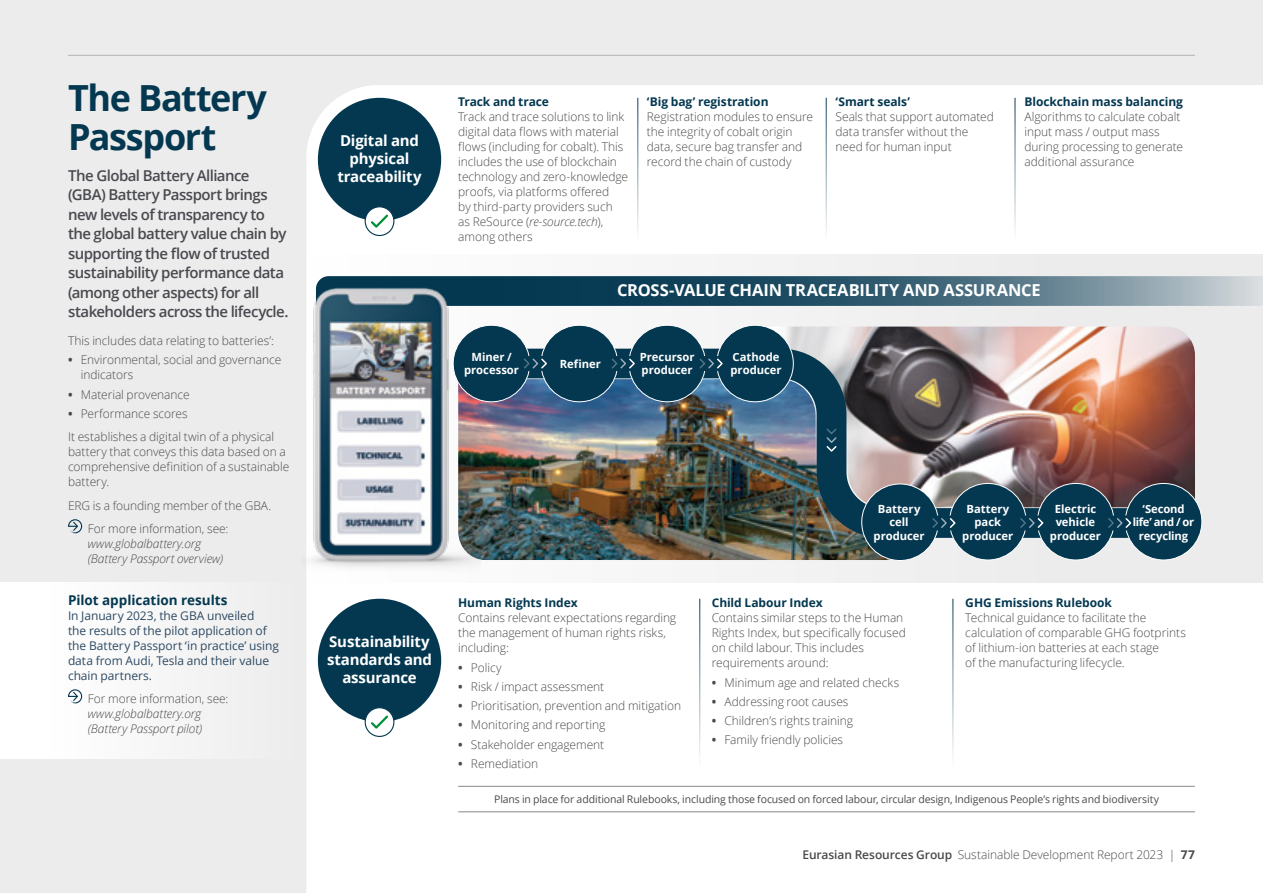
<style>
.page{position:relative;width:1263px;height:893px;background:#edeced}
.page>*{position:absolute;margin:0;border:0;box-sizing:border-box;transform-origin:0 0}
.t1{font:700 36px/39px "Open Sans";letter-spacing:-.035em;color:#043851}
.t2{font:700 16.5px "Open Sans";letter-spacing:-.015em;color:#fff}
.t3{font:600 15px/19.5px "Open Sans";letter-spacing:-.035em;color:#484a4f}
.t4{font:700 15px/18px "Open Sans";letter-spacing:-.015em;color:#fff;text-align:center}
.t5{font:700 13.5px "Open Sans";color:#043851}
.t6{font:300 12px/15px "Open Sans";letter-spacing:-.005em;color:#4a4a49}
.t7{font:12px/15px "Open Sans";letter-spacing:-.005em;color:#2d4a62}
.t8{font:700 12px "Open Sans";letter-spacing:-.005em;color:#043851}
.t9{font:italic 300 12px/15px "Open Sans";letter-spacing:-.01em;color:#4a4a49}
.t10{font:700 11.25px/13.5px "Open Sans";letter-spacing:-.005em;color:#fff;text-align:center}
.t11{font:10.5px "Open Sans";letter-spacing:-.01em;color:#4a4a49}
.s1{font-weight:700}
.s2{font-style:italic}
.s3{font-weight:700;color:#484a4f}
.s4{font-weight:600}
</style>
<div class="page">
<div style="left:0;top:583px;width:306px;height:176px;background:#f7f7f7"></div>
<div style="left:306px;top:85px;width:957px;height:808px;background:#fff"></div>
<div style="left:306px;top:254px;width:957px;height:329px;background:#edeced"></div>
<img style="left:480px;top:553px;width:409px;height:7px">
<img style="left:769px;top:327px;width:426px;height:172px">
<img style="left:480px;top:334px;width:713px;height:219px">
<svg style="left:316px;top:276px;width:947px;height:30px;background:#42687b"></svg>
<div style="left:453px;top:325px;width:77px;height:77px;background:#043851;border-radius:50%"></div>
<div style="left:541px;top:325px;width:77px;height:77px;background:#043851;border-radius:50%"></div>
<div style="left:629px;top:325px;width:76px;height:77px;background:#043851;border-radius:50%"></div>
<div style="left:717px;top:325px;width:76px;height:77px;background:#043851;border-radius:50%"></div>
<div style="left:862px;top:484px;width:76px;height:76px;background:#043851;border-radius:50%"></div>
<div style="left:949px;top:483px;width:77px;height:77px;background:#043851;border-radius:50%"></div>
<div style="left:1037px;top:483px;width:77px;height:77px;background:#043851;border-radius:50%"></div>
<div style="left:1125px;top:483px;width:77px;height:77px;background:#043851;border-radius:50%"></div>
<img style="left:491px;top:349px;width:672px;height:188px">
<img style="left:306px;top:283px;width:174px;height:289px">
<svg style="left:68px;top:519px;width:15px;height:15px"></svg>
<svg style="left:68px;top:689px;width:15px;height:15px"></svg>
<div style="left:318px;top:599px;width:123px;height:123px;background:#043851;border-radius:50%"></div>
<div style="left:318px;top:98px;width:123px;height:123px;background:#043851;border-radius:50%"></div>
<hr style="left:637px;top:98px;width:1px;height:144px;background:#043851">
<hr style="left:826px;top:98px;width:1px;height:144px;background:#043851">
<hr style="left:699px;top:599px;width:1px;height:170px;background:#043851">
<hr style="left:458px;top:786px;width:737px;height:1px;background:#88878b">
<hr style="left:458px;top:811px;width:737px;height:1px;background:#88878b">
<hr style="left:1015px;top:98px;width:1px;height:144px;background:#043851">
<hr style="left:952px;top:599px;width:1px;height:170px;background:#043851">
<svg style="left:365px;top:207px;width:29px;height:28px"></svg>
<div style="left:365px;top:206px;width:29px;height:30px;border:1px solid #043851;border-radius:50%"></div>
<svg style="left:369px;top:213px;width:21px;height:17px"></svg>
<svg style="left:365px;top:708px;width:29px;height:28px"></svg>
<div style="left:365px;top:707px;width:29px;height:30px;border:1px solid #043851;border-radius:50%"></div>
<svg style="left:369px;top:713px;width:21px;height:18px"></svg>
<hr style="left:68px;top:55px;width:1127px;height:1px;background:#b4b2b6">
<h1 class="t1" style="left:68px;top:77px;width:200px">The Battery<br>Passport</h1>
<p class="t3" style="left:68px;top:165px;width:222px">The Global Battery Alliance (GBA) Battery Passport brings new levels of transparency to the global battery value chain by supporting the flow of trusted sustainability performance data (among other aspects) for all stakeholders across the lifecycle.</p>
<p class="t6" style="left:68px;top:333px;width:207px">This includes data relating to batteries’:</p>
<p class="t6" style="left:81px;top:352px;width:202px;text-indent:-13px"><span class="s1">•</span> Environmental, social and governance indicators</p>
<p class="t6" style="left:68px;top:386px;width:123px"><span class="s1">•</span> Material provenance</p>
<p class="t6" style="left:68px;top:401px;width:208px;line-height:23.5px"><span class="s1">•</span> Performance scores<br>It establishes a digital twin of a physical</p>
<p class="t6" style="left:68px;top:444px;width:223px">battery that conveys this data based on a comprehensive definition of a sustainable battery.</p>
<p class="t6" style="left:88px;top:493px;width:185px;line-height:23.5px;text-indent:-20px">ERG is a founding member of the GBA.<br>For more information, see:</p>
<p class="t9" style="left:88px;top:536px;width:137px">www.globalbattery.org (Battery Passport overview)</p>
<p class="t5" style="left:68px;top:590px;width:161px">Pilot application results</p>
<p class="t7" style="left:68px;top:608px;width:212px">In January 2023, the GBA unveiled<br>the results of the pilot application of the Battery Passport ‘in practice’ using data from Audi, Tesla and their value chain partners.</p>
<p class="t6" style="left:88px;top:691px;width:142px">For more information, see:</p>
<p class="t9" style="left:88px;top:706px;width:116px">www.globalbattery.org (Battery Passport pilot)</p>
<p class="t4" style="left:337px;top:132px;width:86px">Digital and physical traceability</p>
<p class="t8" style="left:458px;top:94px;width:92px">Track and trace</p>
<p class="t6" style="left:458px;top:109px;width:171px">Track and trace solutions to link digital data flows with material flows (including for cobalt). This includes the use of blockchain technology and zero-knowledge proofs, via platforms offered<br>by third-party providers such<br>as ReSource (<span class="s2">re-source.tech</span>), among others</p>
<p class="t8" style="left:647px;top:94px;width:123px">‘Big bag’ registration</p>
<p class="t6" style="left:647px;top:109px;width:168px">Registration modules to ensure the integrity of cobalt origin data, secure bag transfer and record the chain of custody</p>
<p class="t8" style="left:836px;top:94px;width:76px">‘Smart seals’</p>
<p class="t6" style="left:836px;top:109px;width:160px">Seals that support automated data transfer without the need for human input</p>
<p class="t8" style="left:1024px;top:94px;width:160px">Blockchain mass balancing</p>
<p class="t6" style="left:1024px;top:109px;width:160px">Algorithms to calculate cobalt input mass / output mass during processing to generate additional assurance</p>
<h2 class="t2" style="left:617px;top:278px;width:425px">CROSS-VALUE CHAIN TRACEABILITY AND ASSURANCE</h2>
<p class="t10" style="left:464px;top:350px;width:56px">Miner / processor</p>
<p class="t10" style="left:560px;top:357px;width:43px">Refiner</p>
<p class="t10" style="left:640px;top:350px;width:56px;text-align:left">Precursor producer</p>
<p class="t10" style="left:730px;top:350px;width:53px;text-align:left">Cathode producer</p>
<p class="t4" style="left:327px;top:632px;width:107px">Sustainability standards and assurance</p>
<p class="t8" style="left:458px;top:594px;width:121px">Human Rights Index</p>
<p class="t6" style="left:458px;top:610px;width:220px">Contains relevant expectations regarding the management of human rights risks, including:</p>
<p class="t6" style="left:458px;top:659px;width:45px"><span class="s3">•</span> Policy</p>
<p class="t6" style="left:458px;top:679px;width:148px"><span class="s3">•</span> Risk / impact assessment</p>
<p class="t6" style="left:458px;top:698px;width:225px"><span class="s3">•</span> Prioritisation, prevention and mitigation</p>
<p class="t6" style="left:458px;top:717px;width:149px"><span class="s3">•</span> Monitoring and reporting</p>
<p class="t6" style="left:458px;top:736px;width:148px"><span class="s3">•</span> Stakeholder engagement</p>
<p class="t6" style="left:458px;top:756px;width:82px"><span class="s3">•</span> Remediation</p>
<p class="t10" style="left:873px;top:501px;width:53px">Battery cell producer</p>
<p class="t8" style="left:712px;top:594px;width:112px">Child Labour Index</p>
<p class="t6" style="left:712px;top:610px;width:196px">Contains similar steps to the Human<br>Rights Index, but specifically focused on child labour. This includes requirements around:</p>
<p class="t6" style="left:712px;top:674px;width:189px"><span class="s3">•</span> Minimum age and related checks</p>
<p class="t6" style="left:712px;top:694px;width:138px"><span class="s3">•</span> Addressing root causes</p>
<p class="t6" style="left:712px;top:713px;width:143px"><span class="s3">•</span> Children’s rights training</p>
<p class="t6" style="left:712px;top:732px;width:133px"><span class="s3">•</span> Family friendly policies</p>
<p class="t10" style="left:962px;top:501px;width:53px">Battery pack producer</p>
<p class="t10" style="left:1050px;top:501px;width:53px">Electric vehicle producer</p>
<p class="t10" style="left:1133px;top:501px;width:63px">‘Second life’ and / or recycling</p>
<p class="t8" style="left:965px;top:594px;width:148px">GHG Emissions Rulebook</p>
<p class="t6" style="left:965px;top:610px;width:222px">Technical guidance to facilitate the calculation of comparable GHG footprints of lithium-ion batteries at each stage<br>of the manufacturing lifecycle.</p>
<p class="t11" style="left:494px;top:792px;width:666px">Plans in place for additional Rulebooks, including those focused on forced labour, circular design, Indigenous People’s rights and biodiversity</p>
<p class="t6" style="left:802px;top:847px;width:394px"><span class="s4">Eurasian Resources Group</span> Sustainable Development Report 2023 | <span class="s1">77</span></p>
</div>
